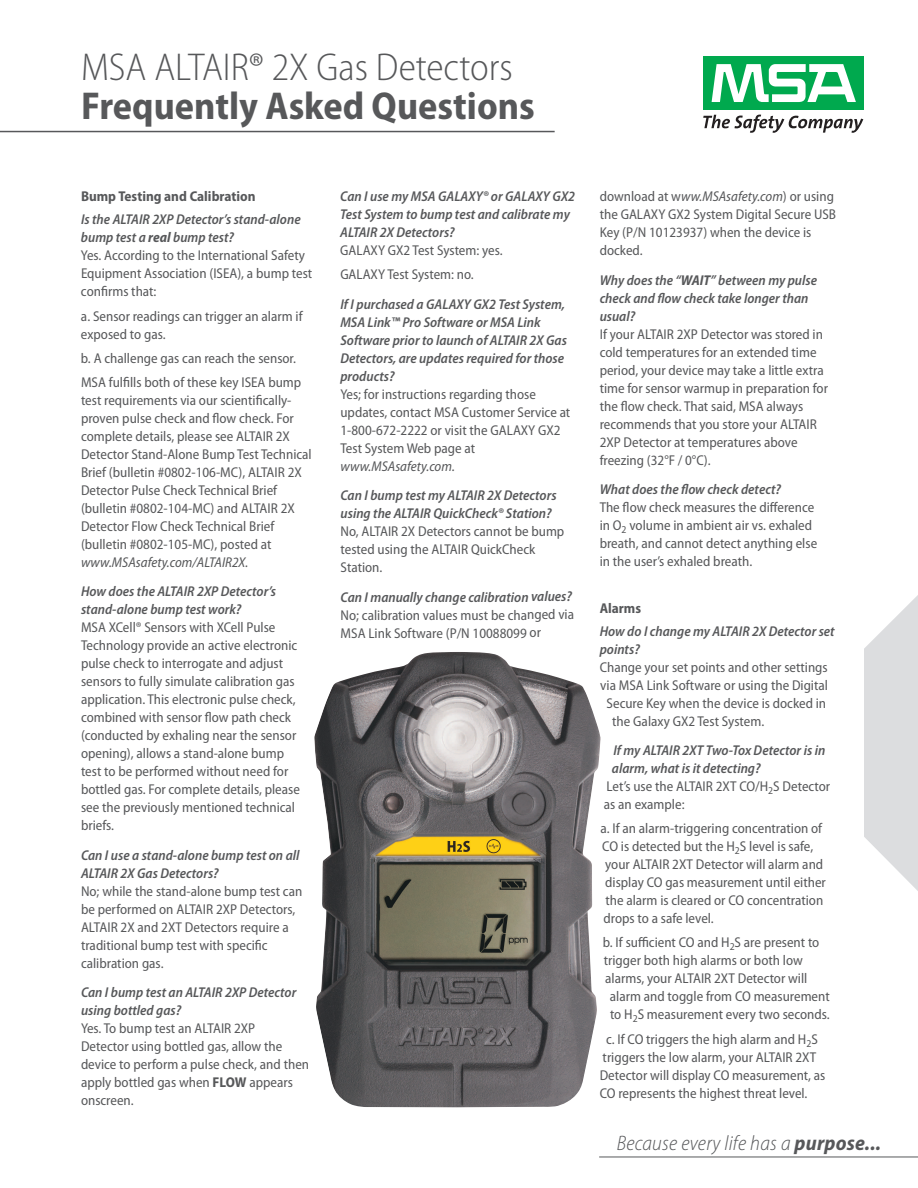
<style>
.page{position:relative;width:918px;height:1188px;background:#fff}
.page>*{position:absolute;margin:0;border:0;box-sizing:border-box;transform-origin:0 0}
.t1{font:300 semi-condensed 39px "Myriad Pro";color:#57585a}
.t2{font:700 semi-condensed 39px "Myriad Pro";color:#57585a}
.t3{font:italic 300 semi-condensed 21px "Myriad Pro";letter-spacing:.01em;color:#57585a}
.t4{font:semi-condensed 14.25px/18px "Myriad Pro";color:#57585a}
.t5{font:italic 600 semi-condensed 14.25px/18px "Myriad Pro";color:#57585a}
.t6{font:italic semi-condensed 14.25px "Myriad Pro";color:#57585a}
.t7{font:700 semi-condensed 14.25px "Myriad Pro";color:#57585a}
.s1{font-weight:600;font-style:italic}
.s2{font-weight:700;font-style:italic}
.s3{font-weight:700}
.s4{font-style:italic}
</style>
<div class="page">
<hr style="left:0;top:131px;width:555px;height:1px;background:#57585a">
<div style="left:704px;top:56px;width:160px;height:54px;background:#00a94e"></div>
<svg style="left:712px;top:64px;width:144px;height:38px"></svg>
<svg style="left:703px;top:115px;width:160px;height:18px"></svg>
<svg style="left:864px;top:595px;width:54px;height:296px"></svg>
<img style="left:314px;top:652px;width:287px;height:455px">
<hr style="left:599px;top:1157px;width:319px;height:1px;background:#57585a">
<h1 class="t1" style="left:81px;top:53px;width:433px">MSA ALTAIR® 2X Gas Detectors</h1>
<h1 class="t2" style="left:81px;top:92px;width:455px">Frequently Asked Questions</h1>
<p class="t7" style="left:81px;top:191px;width:176px">Bump Testing and Calibration</p>
<p class="t4" style="left:81px;top:212px;width:233px"><span class="s1">Is the ALTAIR 2XP Detector’s stand-alone bump test a</span> <span class="s2">real</span> <span class="s1">bump test?<br></span>Yes. According to the International Safety Equipment Association (ISEA), a bump test confirms that:</p>
<p class="t4" style="left:81px;top:308px;width:223px">a. Sensor readings can trigger an alarm if exposed to gas.</p>
<p class="t4" style="left:81px;top:347px;width:222px;line-height:24px">b. A challenge gas can reach the sensor.<br>MSA fulfills both of these key ISEA bump</p>
<p class="t4" style="left:81px;top:392px;width:232px">test requirements via our scientifically&shy;proven pulse check and flow check. For complete details, please see ALTAIR 2X Detector Stand-Alone Bump Test Technical Brief (bulletin #0802-106-MC), ALTAIR 2X Detector Pulse Check Technical Brief (bulletin #0802-104-MC) and ALTAIR 2X Detector Flow Check Technical Brief (bulletin #0802-105-MC), posted at</p>
<p class="t6" style="left:81px;top:557px;width:169px">www.MSAsafety.com/ALTAIR2X.</p>
<p class="t5" style="left:81px;top:583px;width:197px">How does the ALTAIR 2XP Detector’s stand-alone bump test work?</p>
<p class="t4" style="left:81px;top:619px;width:220px">MSA XCell® Sensors with XCell Pulse Technology provide an active electronic pulse check to interrogate and adjust sensors to fully simulate calibration gas application. This electronic pulse check, combined with sensor flow path check (conducted by exhaling near the sensor opening), allows a stand-alone bump test to be performed without need for bottled gas. For complete details, please see the previously mentioned technical briefs.</p>
<p class="t5" style="left:81px;top:847px;width:220px">Can I use a stand-alone bump test on all<br>ALTAIR 2X Gas Detectors?</p>
<p class="t4" style="left:81px;top:883px;width:223px">No; while the stand-alone bump test can be performed on ALTAIR 2XP Detectors, ALTAIR 2X and 2XT Detectors require a traditional bump test with specific calibration gas.</p>
<p class="t5" style="left:81px;top:984px;width:217px">Can I bump test an ALTAIR 2XP Detector using bottled gas?</p>
<p class="t4" style="left:81px;top:1020px;width:230px">Yes. To bump test an ALTAIR 2XP<br>Detector using bottled gas, allow the device to perform a pulse check, and then apply bottled gas when <span class="s3">FLOW</span> appears onscreen.</p>
<p class="t5" style="left:340px;top:189px;width:236px">Can I use my MSA GALAXY® or GALAXY GX2<br>Test System to bump test and calibrate my<br>ALTAIR 2X Detectors?</p>
<p class="t4" style="left:340px;top:240px;width:164px;line-height:24px">GALAXY GX2 Test System: yes.<br>GALAXY Test System: no.</p>
<p class="t5" style="left:340px;top:296px;width:228px">If I purchased a GALAXY GX2 Test System, MSA Link™ Pro Software or MSA Link Software prior to launch of ALTAIR 2X Gas Detectors, are updates required for those products?</p>
<p class="t4" style="left:340px;top:386px;width:231px">Yes; for instructions regarding those updates, contact MSA Customer Service at 1-800-672-2222 or visit the GALAXY GX2<br>Test System Web page at</p>
<p class="t6" style="left:341px;top:461px;width:116px">www.MSAsafety.com.</p>
<p class="t5" style="left:341px;top:487px;width:218px">Can I bump test my ALTAIR 2X Detectors using the ALTAIR QuickCheck® Station?</p>
<p class="t4" style="left:341px;top:524px;width:225px">No, ALTAIR 2X Detectors cannot be bump tested using the ALTAIR QuickCheck<br>Station.</p>
<p class="t5" style="left:341px;top:589px;width:233px">Can I manually change calibration values?</p>
<p class="t4" style="left:341px;top:607px;width:235px">No; calibration values must be changed via<br>MSA Link Software (P/N 10088099 or</p>
<p class="t4" style="left:600px;top:188px;width:238px">download at w<span class="s4">ww.MSAsafety.com</span>) or using the GALAXY GX2 System Digital Secure USB<br>Key (P/N 10123937) when the device is docked.</p>
<p class="t5" style="left:600px;top:272px;width:219px">Why does the “<span class="s3">WAIT</span>” between my pulse check and flow check take longer than usual?</p>
<p class="t4" style="left:600px;top:326px;width:230px">If your ALTAIR 2XP Detector was stored in cold temperatures for an extended time period, your device may take a little extra time for sensor warmup in preparation for the flow check. That said, MSA always recommends that you store your ALTAIR 2XP Detector at temperatures above freezing (32°F / 0°C).</p>
<p class="t5" style="left:600px;top:481px;width:183px">What does the flow check detect?</p>
<p class="t4" style="left:600px;top:499px;width:219px">The flow check measures the difference in O<sub>2</sub> volume in ambient air vs. exhaled breath, and cannot detect anything else in the user’s exhaled breath.</p>
<p class="t7" style="left:600px;top:603px;width:43px">Alarms</p>
<p class="t5" style="left:600px;top:623px;width:237px">How do I change my ALTAIR 2X Detector set points?</p>
<p class="t4" style="left:600px;top:659px;width:230px">Change your set points and other settings</p>
<p class="t4" style="left:600px;top:677px;width:229px">via MSA Link Software or using the Digital</p>
<p class="t4" style="left:607px;top:695px;width:221px">Secure Key when the device is docked in</p>
<p class="t4" style="left:612px;top:713px;width:154px">the Galaxy GX2 Test System.</p>
<p class="t5" style="left:613px;top:743px;width:213px">If my ALTAIR 2XT Two-Tox Detector is in</p>
<p class="t5" style="left:612px;top:761px;width:150px">alarm, what is it detecting?</p>
<p class="t4" style="left:607px;top:779px;width:225px">Let’s use the ALTAIR 2XT CO/H<sub>2</sub>S Detector</p>
<p class="t4" style="left:604px;top:797px;width:82px">as an example:</p>
<p class="t4" style="left:600px;top:821px;width:227px">a. If an alarm-triggering concentration of CO is detected but the H<sub>2</sub>S level is safe, your ALTAIR 2XT Detector will alarm and display CO gas measurement until either the alarm is cleared or CO concentration drops to a safe level.</p>
<p class="t4" style="left:603px;top:935px;width:218px">b. If sufficient CO and H<sub>2</sub>S are present to</p>
<p class="t4" style="left:604px;top:953px;width:201px">trigger both high alarms or both low</p>
<p class="t4" style="left:605px;top:971px;width:204px">alarms, your ALTAIR 2XT Detector will</p>
<p class="t4" style="left:610px;top:989px;width:221px">alarm and toggle from CO measurement</p>
<p class="t4" style="left:610px;top:1007px;width:221px">to H<sub>2</sub>S measurement every two seconds.</p>
<p class="t4" style="left:600px;top:1031px;width:227px;text-indent:7px">c. If CO triggers the high alarm and H<sub>2</sub>S triggers the low alarm, your ALTAIR 2XT Detector will display CO measurement, as CO represents the highest threat level.</p>
<h2 class="t3" style="left:617px;top:1135px;width:266px">Because every life has a <span class="s3">purpose...</span></h2>
</div>
